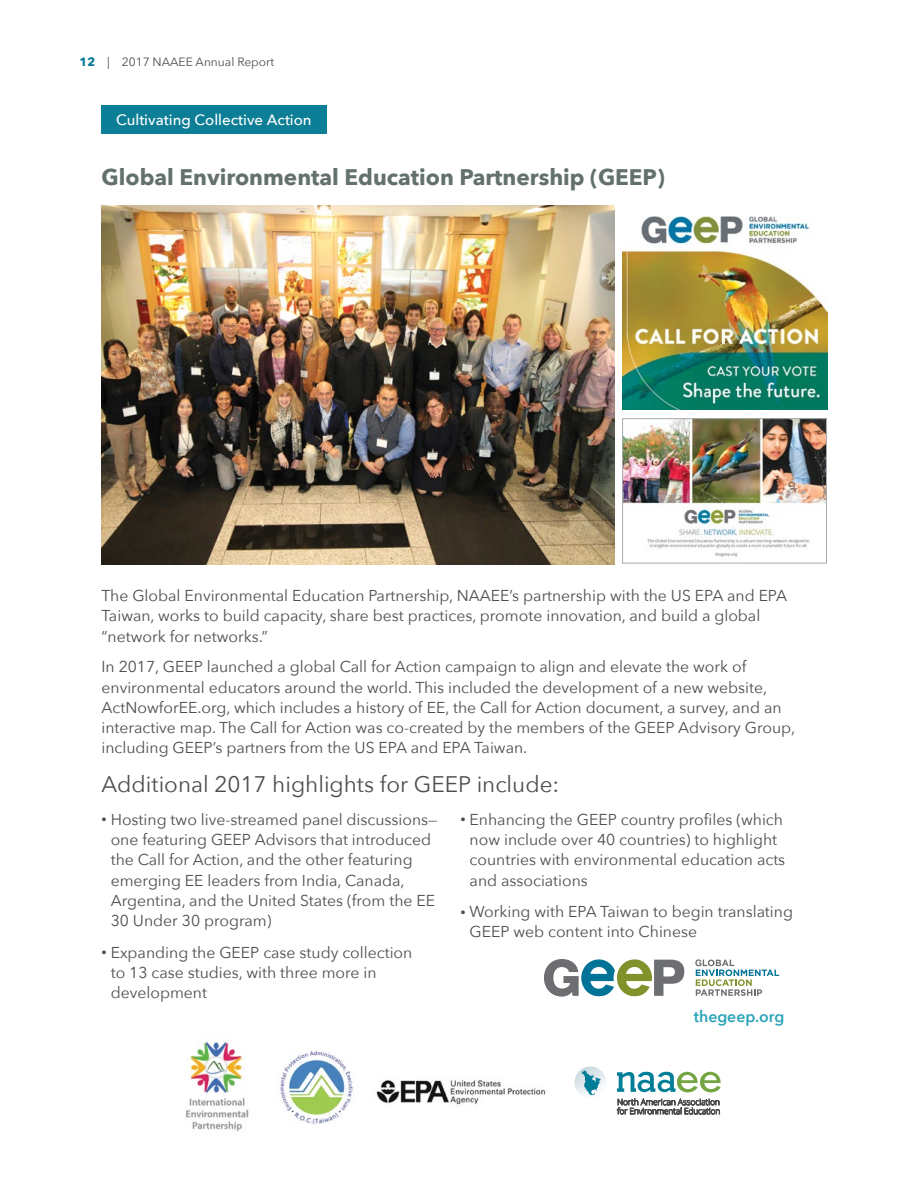
<style>
.page{position:relative;width:918px;height:1188px;background:#fff}
.page>*{position:absolute;margin:0;border:0;box-sizing:border-box;transform-origin:0 0}
.t1{font:700 22.5px "Avenir Next";color:#63716e}
.t2{font:22.5px "Avenir Next";color:#4d4d4f}
.t3{font:15.75px/20.2px "Avenir Next";color:#4d4d4f}
.t4{font:600 15.75px "Avenir Next";color:#28a3b7}
.t5{font:500 15px "Avenir Next";color:#fff}
.t6{font:12px "Avenir Next";color:#4d4d4f}
.s1{font-weight:700;color:#007695}
.s2{font-size:10.5px}
</style>
<div class="page">
<div style="left:102px;top:105px;width:225px;height:28px;background:#0c7e96"></div>
<svg style="left:544px;top:959px;width:140px;height:38px"></svg>
<svg style="left:695px;top:959px;width:84px;height:37px"></svg>
<img style="left:186px;top:1040px;width:63px;height:92px">
<img style="left:376px;top:1080px;width:170px;height:25px">
<img style="left:280px;top:1050px;width:73px;height:75px">
<svg style="left:617px;top:1072px;width:104px;height:20px"></svg>
<svg style="left:617px;top:1098px;width:103px;height:17px"></svg>
<svg style="left:574px;top:1066px;width:32px;height:30px"></svg>
<img style="left:102px;top:205px;width:513px;height:360px">
<img style="left:622px;top:216px;width:205px;height:193px">
<img style="left:624px;top:420px;width:201px;height:137px">
<div style="left:622px;top:418px;width:205px;height:145px;border:1px solid #a5aeac"></div>
<p class="t6" style="left:80px;top:55px;width:196px"><span class="s1">12</span> | 2017 NAAEE Annual Report</p>
<p class="t5" style="left:116px;top:110px;width:197px">Cultivating Collective Action</p>
<h1 class="t1" style="left:102px;top:163px;width:565px">Global Environmental Education Partnership (GEEP)</h1>
<p class="t3" style="left:102px;top:586px;width:687px">The Global Environmental Education Partnership, NAAEE’s partnership with the US EPA and EPA<br>Taiwan, works to build capacity, share best practices, promote innovation, and build a global “network for networks.”</p>
<p class="t3" style="left:102px;top:657px;width:695px">In 2017, GEEP launched a global Call for Action campaign to align and elevate the work of environmental educators around the world. This included the development of a new website, ActNowforEE.org, which includes a history of EE, the Call for Action document, a survey, and an interactive map. The Call for Action was co-created by the members of the GEEP Advisory Group, including GEEP’s partners from the US EPA and EPA Taiwan.</p>
<h1 class="t2" style="left:102px;top:771px;width:459px">Additional 2017 highlights for GEEP include:</h1>
<p class="t3" style="left:111px;top:809px;width:329px;text-indent:-9px"><span class="s2">•</span> Hosting two live-streamed panel discussions— one featuring GEEP Advisors that introduced the Call for Action, and the other featuring emerging EE leaders from India, Canada, Argentina, and the United States (from the EE 30 Under 30 program)</p>
<p class="t3" style="left:111px;top:942px;width:303px;text-indent:-9px"><span class="s2">•</span> Expanding the GEEP case study collection to 13 case studies, with three more in development</p>
<p class="t3" style="left:470px;top:809px;width:317px;text-indent:-9px"><span class="s2">•</span> Enhancing the GEEP country profiles (which now include over 40 countries) to highlight countries with environmental education acts and associations</p>
<p class="t3" style="left:469px;top:902px;width:325px;text-indent:-9px"><span class="s2">•</span> Working with EPA Taiwan to begin translating<br>GEEP web content into Chinese</p>
<p class="t4" style="left:694px;top:1007px;width:92px">thegeep.org</p>
</div>
